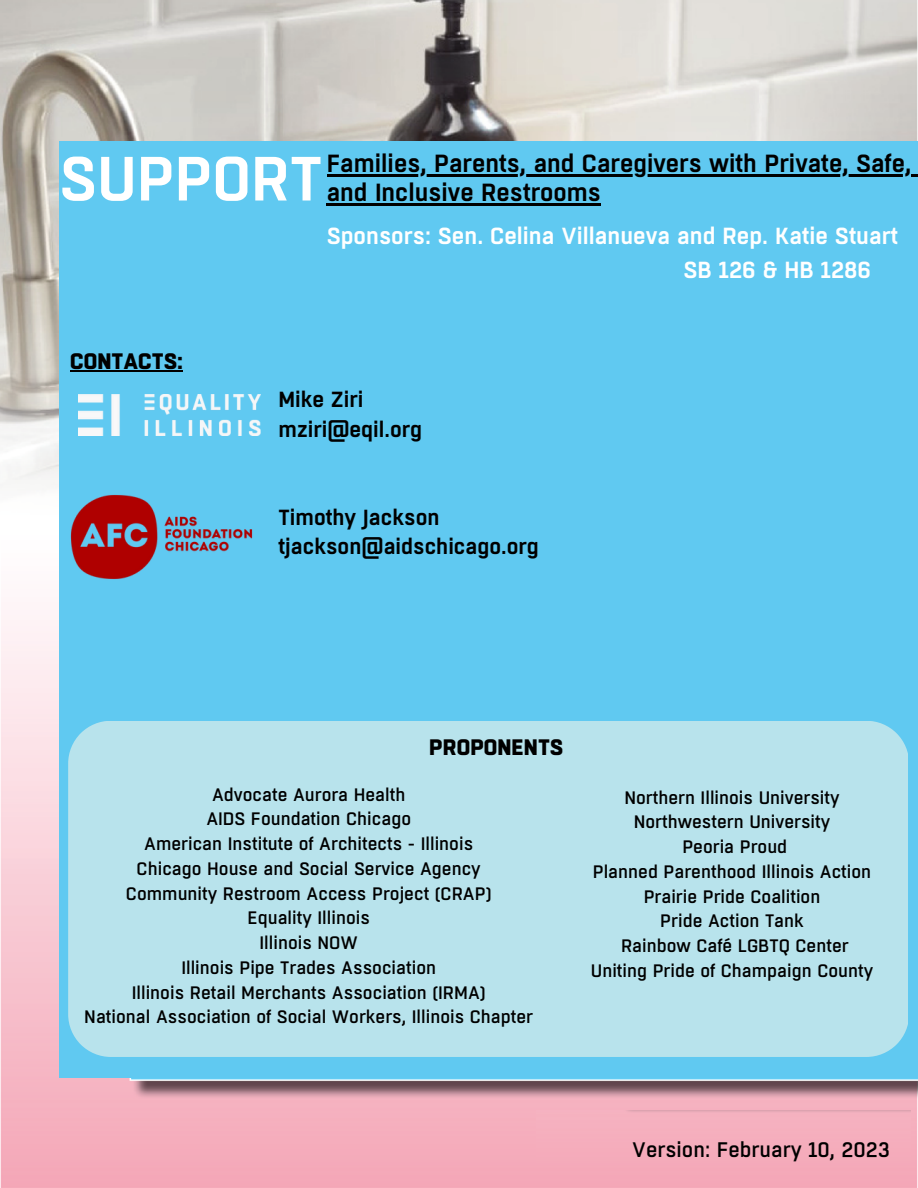
<style>
.page{position:relative;width:918px;height:1188px;background:#fff}
.page>*{position:absolute;margin:0;border:0;box-sizing:border-box;transform-origin:0 0}
.t1{font:600 62.25px "Boxed";color:#fff}
.t2{font:600 24.75px/28.5px "Boxed";color:#000}
.t3{font:600 23.25px/34.2px "Boxed";color:#fff}
.t4{font:800 22.35px "Boxed";color:#000}
.t5{font:600 21.75px/29.4px "Boxed";color:#000}
.t6{font:500 21px "Boxed";color:#000}
.t7{font:500 18px/24.8px "Boxed";color:#000;text-align:center}
</style>
<div class="page">
<img style="left:0;top:0;width:918px;height:1188px">
<div style="left:59px;top:141px;width:859px;height:937px;background:#60c9f1"></div>
<div style="left:536px;top:1111px;width:375px;height:56px;background:#f5aebd"></div>
<div style="left:68px;top:721px;width:839px;height:335px;background:#b8e3ec"></div>
<img style="left:70px;top:494px;width:183px;height:86px">
<img style="left:79px;top:394px;width:182px;height:42px">
<hr style="left:327px;top:175px;width:584px;height:2px;background:#000">
<svg style="left:911px;top:175px;width:7px;height:2px"></svg>
<hr style="left:327px;top:203px;width:274px;height:2px;background:#000">
<hr style="left:70px;top:370px;width:113px;height:1px;background:#000">
<h1 class="t1" style="left:59px;top:142px;width:265px">SUPPORT</h1>
<h2 class="t2" style="left:327px;top:149px;width:586px">Families, Parents, and Caregivers with Private, Safe, and Inclusive Restrooms</h2>
<p class="t3" style="left:683px;top:218px;width:216px;text-indent:-357px">Sponsors: Sen. Celina Villanueva and Rep. Katie Stuart<br>SB 126 &amp; HB 1286</p>
<p class="t4" style="left:70px;top:348px;width:114px">CONTACTS:</p>
<p class="t5" style="left:278px;top:385px;width:145px">Mike Ziri mziri@eqil.org</p>
<p class="t5" style="left:278px;top:502px;width:262px">Timothy Jackson tjackson@aidschicago.org</p>
<p class="t4" style="left:429px;top:733px;width:136px">PROPONENTS</p>
<p class="t7" style="left:84px;top:782px;width:450px">Advocate Aurora Health<br>AIDS Foundation Chicago<br>American Institute of Architects - Illinois<br>Chicago House and Social Service Agency<br>Community Restroom Access Project (CRAP)<br>Equality Illinois<br>Illinois NOW<br>Illinois Pipe Trades Association<br>Illinois Retail Merchants Association (IRMA)<br>National Association of Social Workers, Illinois Chapter</p>
<p class="t7" style="left:591px;top:785px;width:284px">Northern Illinois University<br>Northwestern University<br>Peoria Proud<br>Planned Parenthood Illinois Action<br>Prairie Pride Coalition<br>Pride Action Tank<br>Rainbow Café LGBTQ Center<br>Uniting Pride of Champaign County</p>
<p class="t6" style="left:632px;top:1137px;width:259px">Version: February 10, 2023</p>
</div>
